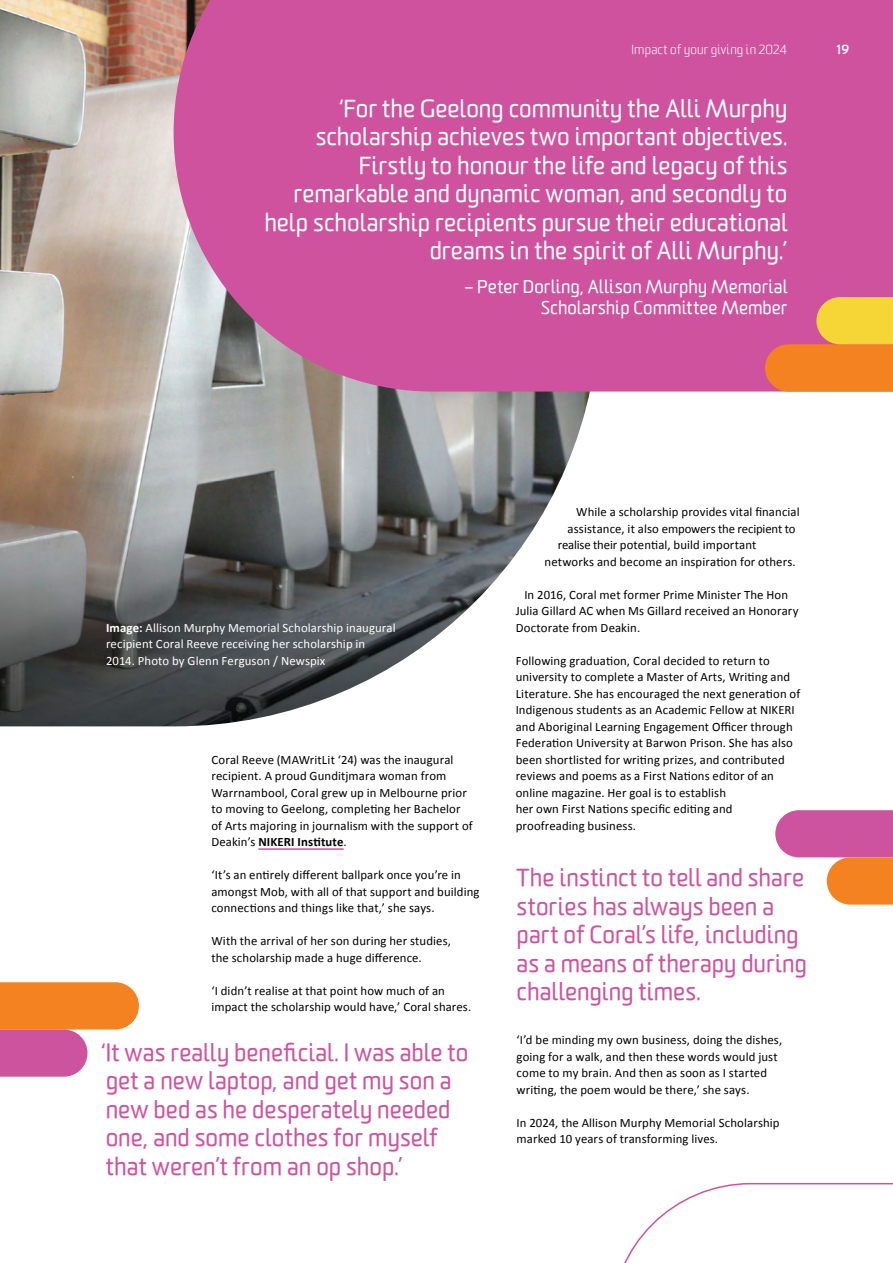
<style>
.page{position:relative;width:893px;height:1263px;background:#fff}
.page>*{position:absolute;margin:0;border:0;box-sizing:border-box;transform-origin:0 0}
.t1{font:24px/28.5px "Worldly";color:#ce539e}
.t2{font:24px/28.5px "Worldly";color:#fff;text-align:right}
.t3{font:18px/21px "Worldly";color:#fff;text-align:right}
.t4{font:12.75px/16.5px "Calibri";letter-spacing:.01em;color:#000}
.t5{font:12.75px/16.5px "Calibri";letter-spacing:.01em;color:#fff}
.t6{font:300 12.75px "Worldly";letter-spacing:.015em;color:#fff}
.t7{font:700 12.75px "Worldly";color:#fff}
.s1{font-weight:700}
</style>
<div class="page">
<img style="left:0;top:0;width:590px;height:726px">
<svg style="left:0;top:982px;width:139px;height:95px"></svg>
<svg style="left:775px;top:810px;width:118px;height:95px"></svg>
<div style="left:174px;top:0;width:719px;height:392px;background:#cf529e"></div>
<svg style="left:765px;top:297px;width:128px;height:95px;background:#eb8d45"></svg>
<hr style="left:258px;top:848px;width:86px;height:2px;background:#ce539e">
<svg style="left:624px;top:1182px;width:269px;height:81px"></svg>
<p class="t6" style="left:631px;top:42px;width:157px">Impact of your giving in 2024</p>
<p class="t7" style="left:836px;top:41px;width:14px">19</p>
<p class="t2" style="left:264px;top:95px;width:525px">‘For the Geelong community the Alli Murphy scholarship achieves two important objectives.<br>Firstly to honour the life and legacy of this remarkable and dynamic woman, and secondly to help scholarship recipients pursue their educational dreams in the spirit of Alli Murphy.’</p>
<h2 class="t3" style="left:465px;top:277px;width:324px">– Peter Dorling, Allison Murphy Memorial<br>Scholarship Committee Member</h2>
<p class="t5" style="left:106px;top:619px;width:291px"><span class="s1">Image:</span> Allison Murphy Memorial Scholarship inaugural recipient Coral Reeve receiving her scholarship in<br>2014. Photo by Glenn Ferguson / Newspix</p>
<p class="t4" style="left:211px;top:751px;width:263px">Coral Reeve (MAWritLit ‘24) was the inaugural recipient. A proud Gunditjmara woman from Warrnambool, Coral grew up in Melbourne prior to moving to Geelong, completing her Bachelor of Arts majoring in journalism with the support of Deakin’s <span class="s1">NIKERI Institute</span>.</p>
<p class="t4" style="left:211px;top:867px;width:270px">‘It’s an entirely different ballpark once you’re in amongst Mob, with all of that support and building connections and things like that,’ she says.</p>
<p class="t4" style="left:211px;top:933px;width:241px">With the arrival of her son during her studies, the scholarship made a huge difference.</p>
<p class="t4" style="left:211px;top:982px;width:261px">‘I didn’t realise at that point how much of an impact the scholarship would have,’ Coral shares.</p>
<h1 class="t1" style="left:100px;top:1039px;width:370px">‘It was really beneficial. I was able to get a new laptop, and get my son a new bed as he desperately needed one, and some clothes for myself that weren’t from an op shop.’</h1>
<p class="t4" style="left:576px;top:504px;width:225px">While a scholarship provides vital financial</p>
<p class="t4" style="left:568px;top:520px;width:229px">assistance, it also empowers the recipient to</p>
<p class="t4" style="left:558px;top:537px;width:200px">realise their potential, build important</p>
<p class="t4" style="left:544px;top:553px;width:253px">networks and become an inspiration for others.</p>
<p class="t4" style="left:516px;top:586px;width:284px;text-indent:9px">In 2016, Coral met former Prime Minister The Hon<br>Julia Gillard AC when Ms Gillard received an Honorary<br>Doctorate from Deakin.</p>
<p class="t4" style="left:516px;top:652px;width:286px">Following graduation, Coral decided to return to university to complete a Master of Arts, Writing and Literature. She has encouraged the next generation of Indigenous students as an Academic Fellow at NIKERI and Aboriginal Learning Engagement Officer through Federation University at Barwon Prison. She has also been shortlisted for writing prizes, and contributed reviews and poems as a First Nations editor of an online magazine. Her goal is to establish<br>her own First Nations specific editing and proofreading business.</p>
<h1 class="t1" style="left:517px;top:864px;width:292px">The instinct to tell and share stories has always been a part of Coral’s life, including as a means of therapy during challenging times.</h1>
<p class="t4" style="left:517px;top:1032px;width:267px">‘I’d be minding my own business, doing the dishes, going for a walk, and then these words would just come to my brain. And then as soon as I started writing, the poem would be there,’ she says.</p>
<p class="t4" style="left:517px;top:1114px;width:264px">In 2024, the Allison Murphy Memorial Scholarship marked 10 years of transforming lives.</p>
</div>
